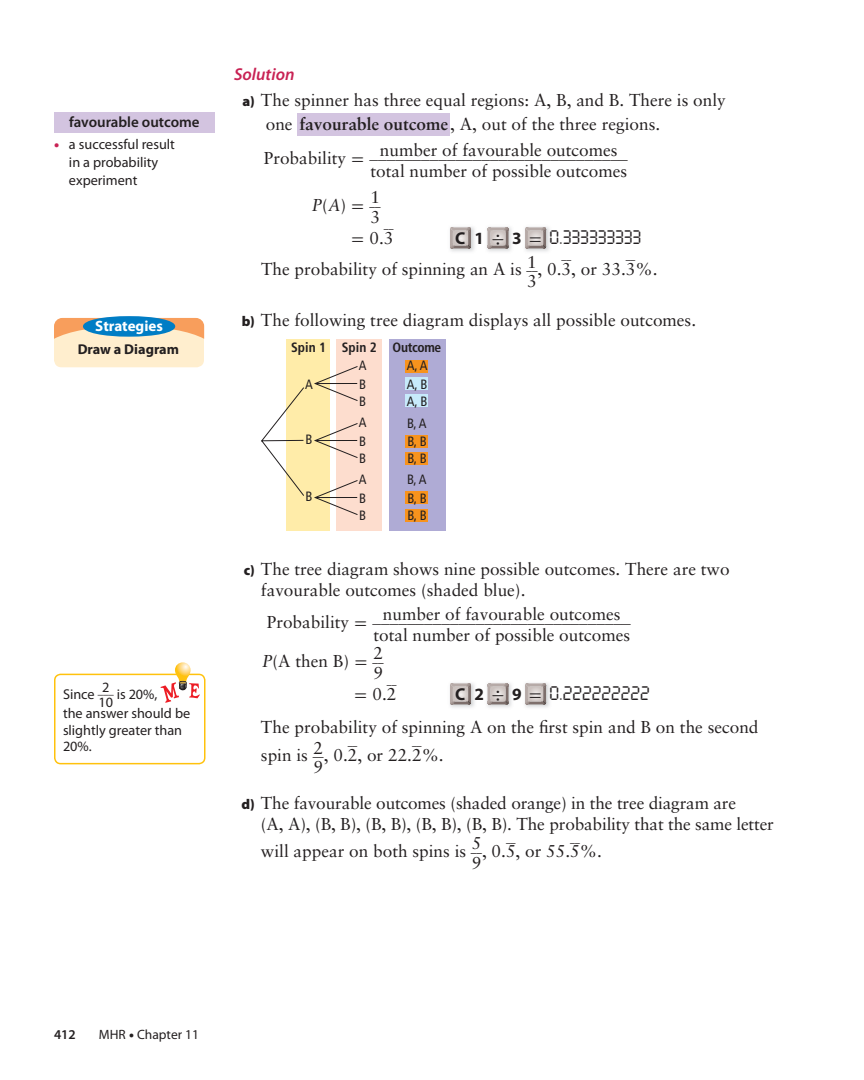
<style>
.page{position:relative;width:864px;height:1080px;background:#fff}
.page>*{position:absolute;margin:0;border:0;box-sizing:border-box;transform-origin:0 0}
.t1{font:17.25px/21px "Sabon";color:#231f20}
.t2{font:17.25px "Digital ICG";color:#231f20}
.t3{font:italic 600 17.25px "Myriad Pro";color:#c82254}
.t4{font:600 15px "Myriad Pro";color:#231f20}
.t5{font:700 15px "Myriad Pro";color:#fff}
.t6{font:14.7px "Sabon";color:#231f20;scale:1.17 1}
.t7{font:14.25px/18px "Myriad Pro";color:#231f20}
.t8{font:700 14.25px "Myriad Pro";color:#231f20}
.t9{font:13.8px "Sabon";color:#231f20;scale:.7 1}
.t10{font:condensed 13.5px/17.9px "Frutiger";color:#231f20;text-align:justify}
.t11{font:700 condensed 13.5px "Frutiger";letter-spacing:-.01em;color:#231f20}
.t12{font:13.5px "Myriad Pro";color:#231f20}
.t13{font:600 13.5px "Myriad Pro";color:#231f20}
.s1{font-weight:900;color:#c82254}
.s2{font-family:"Myriad Pro";font-weight:900;font-size:14.25px}
.s3{font-weight:700}
.s4{font-size:17.25px}
.s5{font-family:"Uni Math";font-size:17.25px}
.s6{font-style:italic}
.s7{font-family:"Uni Math"}
.s8{font-family:"Myriad Pro";font-weight:700}
.s9{font-weight:900}
</style>
<div class="page">
<div style="left:297px;top:113px;width:153px;height:23px;background:#d3c4e0"></div>
<img style="left:450px;top:227px;width:25px;height:25px">
<svg style="left:450px;top:227px;width:21px;height:21px"></svg>
<img style="left:487px;top:227px;width:25px;height:25px">
<svg style="left:488px;top:227px;width:21px;height:21px"></svg>
<img style="left:525px;top:227px;width:25px;height:25px">
<svg style="left:525px;top:227px;width:21px;height:21px"></svg>
<div style="left:389px;top:339px;width:57px;height:192px;background:#afabd5"></div>
<div style="left:406px;top:360px;width:22px;height:12px;background:#f7931d"></div>
<div style="left:406px;top:435px;width:22px;height:12px;background:#f7931d"></div>
<div style="left:406px;top:452px;width:22px;height:13px;background:#f7931d"></div>
<div style="left:406px;top:492px;width:22px;height:12px;background:#f7931d"></div>
<div style="left:406px;top:509px;width:22px;height:13px;background:#f7931d"></div>
<div style="left:406px;top:378px;width:22px;height:12px;background:#c7eafb"></div>
<div style="left:406px;top:395px;width:22px;height:12px;background:#c7eafb"></div>
<div style="left:286px;top:339px;width:43px;height:192px;background:#ffeca9"></div>
<div style="left:337px;top:339px;width:45px;height:192px;background:#fdddce"></div>
<svg style="left:261px;top:365px;width:97px;height:151px"></svg>
<img style="left:450px;top:683px;width:25px;height:25px">
<svg style="left:450px;top:683px;width:21px;height:21px"></svg>
<img style="left:487px;top:683px;width:25px;height:25px">
<svg style="left:488px;top:683px;width:21px;height:21px"></svg>
<img style="left:525px;top:683px;width:25px;height:25px">
<svg style="left:525px;top:683px;width:21px;height:21px"></svg>
<svg style="left:54px;top:662px;width:152px;height:102px"></svg>
<div style="left:54px;top:112px;width:161px;height:21px;background:#d3c4e0"></div>
<div style="left:54px;top:322px;width:150px;height:45px;background:#ffeece;border-radius:8px"></div>
<svg style="left:54px;top:318px;width:150px;height:21px"></svg>
<div style="left:83px;top:316px;width:92px;height:21px;background:#007dc5;border-radius:50%"></div>
<p class="t4" style="left:69px;top:116px;width:132px">favourable outcome</p>
<p class="t7" style="left:69px;top:137px;width:108px;text-indent:-15px"><span class="s1">•</span> a successful result in a probability experiment</p>
<p class="t5" style="left:95px;top:317px;width:69px">Strategies</p>
<p class="t8" style="left:78px;top:344px;width:103px">Draw a Diagram</p>
<p class="t7" style="left:63px;top:686px;width:96px">Since <sup>___</sup>2 is 20%,</p>
<p class="t7" style="left:63px;top:698px;width:129px;line-height:10.9px;text-indent:35px">10<br>the answer should be</p>
<p class="t7" style="left:63px;top:723px;width:121px;line-height:16.5px">slightly greater than<br>20%.</p>
<p class="t3" style="left:234px;top:68px;width:62px">Solution</p>
<p class="t1" style="left:266px;top:89px;width:462px;line-height:24px;text-indent:-23px"><span class="s2">a)</span> The spinner has three equal regions: A, B, and B. There is only one <span class="s3">favourable outcome</span> , A, out of the three regions.</p>
<p class="t6" style="left:264px;top:148px;width:313px"><span class="s4">Probability</span> <span class="s5">=</span> ______________________________</p>
<p class="t1" style="left:370px;top:141px;width:258px;text-align:center">number of favourable outcomes total number of possible outcomes</p>
<p class="t1" style="left:312px;top:196px;width:70px"><span class="s6">P</span>(<span class="s6">A</span>) <span class="s7">=</span> <sup>__</sup>1</p>
<p class="t1" style="left:351px;top:208px;width:44px;text-align:center">3<br><span class="s7">=</span> 0.3</p>
<p class="t9" style="left:384px;top:217px;width:15px">__</p>
<p class="t2" style="left:455px;top:228px;width:188px"><span class="s8">C 1</span> <span class="s7">÷</span> <span class="s8">3</span> <span class="s7">=</span> 0.333333333</p>
<p class="t1" style="left:261px;top:260px;width:398px">The probability of spinning an A is <sup>__</sup>1, 0.3 , or 33.3 %.</p>
<p class="t9" style="left:562px;top:249px;width:15px">__</p>
<p class="t9" style="left:626px;top:249px;width:15px">__</p>
<p class="t1" style="left:527px;top:272px;width:11px">3</p>
<p class="t1" style="left:242px;top:311px;width:456px"><span class="s2">b)</span> The following tree diagram displays all possible outcomes.</p>
<p class="t11" style="left:291px;top:342px;width:152px">Spin 1 Spin 2 Outcome</p>
<p class="t10" style="left:305px;top:376px;width:9px">A</p>
<p class="t10" style="left:407px;top:358px;width:22px">A, A A, B A, B</p>
<p class="t10" style="left:407px;top:415px;width:21px">B, A B, B B, B</p>
<p class="t10" style="left:407px;top:471px;width:21px;line-height:18.6px">B, A<br>B, B</p>
<p class="t10" style="left:408px;top:507px;width:21px">B, B</p>
<p class="t10" style="left:359px;top:358px;width:9px">A B B</p>
<p class="t10" style="left:359px;top:415px;width:9px">A B B</p>
<p class="t10" style="left:359px;top:472px;width:9px">A B B</p>
<p class="t10" style="left:305px;top:432px;width:9px">B</p>
<p class="t10" style="left:305px;top:489px;width:9px">B</p>
<p class="t1" style="left:261px;top:560px;width:470px;text-indent:-17px"><span class="s2">c)</span> The tree diagram shows nine possible outcomes. There are two favourable outcomes (shaded blue).</p>
<p class="t6" style="left:267px;top:611px;width:313px"><span class="s4">Probability</span> <span class="s5">=</span> ______________________________</p>
<p class="t1" style="left:373px;top:605px;width:258px;text-align:center">number of favourable outcomes total number of possible outcomes</p>
<p class="t1" style="left:262px;top:652px;width:123px"><span class="s6">P</span>(A then B) <span class="s7">=</span> <sup>__</sup>2</p>
<p class="t1" style="left:354px;top:664px;width:44px;text-align:center">9<br><span class="s7">=</span> 0.2</p>
<p class="t9" style="left:387px;top:673px;width:15px">__</p>
<p class="t2" style="left:455px;top:684px;width:196px"><span class="s8">C 2</span> <span class="s7">÷</span> <span class="s8">9</span> <span class="s7">=</span> 0.222222222</p>
<p class="t1" style="left:261px;top:714px;width:499px;line-height:28.5px">The probability of spinning A on the first spin and B on the second spin is <sup>__</sup>2, 0.2 , or 22.2 %.</p>
<p class="t9" style="left:348px;top:735px;width:15px">__</p>
<p class="t9" style="left:412px;top:735px;width:15px">__</p>
<p class="t1" style="left:314px;top:758px;width:11px">9</p>
<p class="t1" style="left:261px;top:794px;width:515px;text-indent:-19px"><span class="s2">d)</span> The favourable outcomes (shaded orange) in the tree diagram are<br>(A, A), (B, B), (B, B), (B, B), (B, B). The probability that the same letter</p>
<p class="t1" style="left:261px;top:842px;width:342px">will appear on both spins is <sup>__</sup>5, 0.5 , or 55.5 %.</p>
<p class="t9" style="left:506px;top:831px;width:15px">__</p>
<p class="t9" style="left:570px;top:831px;width:15px">__</p>
<p class="t1" style="left:472px;top:854px;width:11px">9</p>
<p class="t13" style="left:54px;top:1030px;width:23px">412</p>
<p class="t12" style="left:99px;top:1030px;width:102px">MHR <span class="s9">•</span> Chapter 11</p>
</div>
